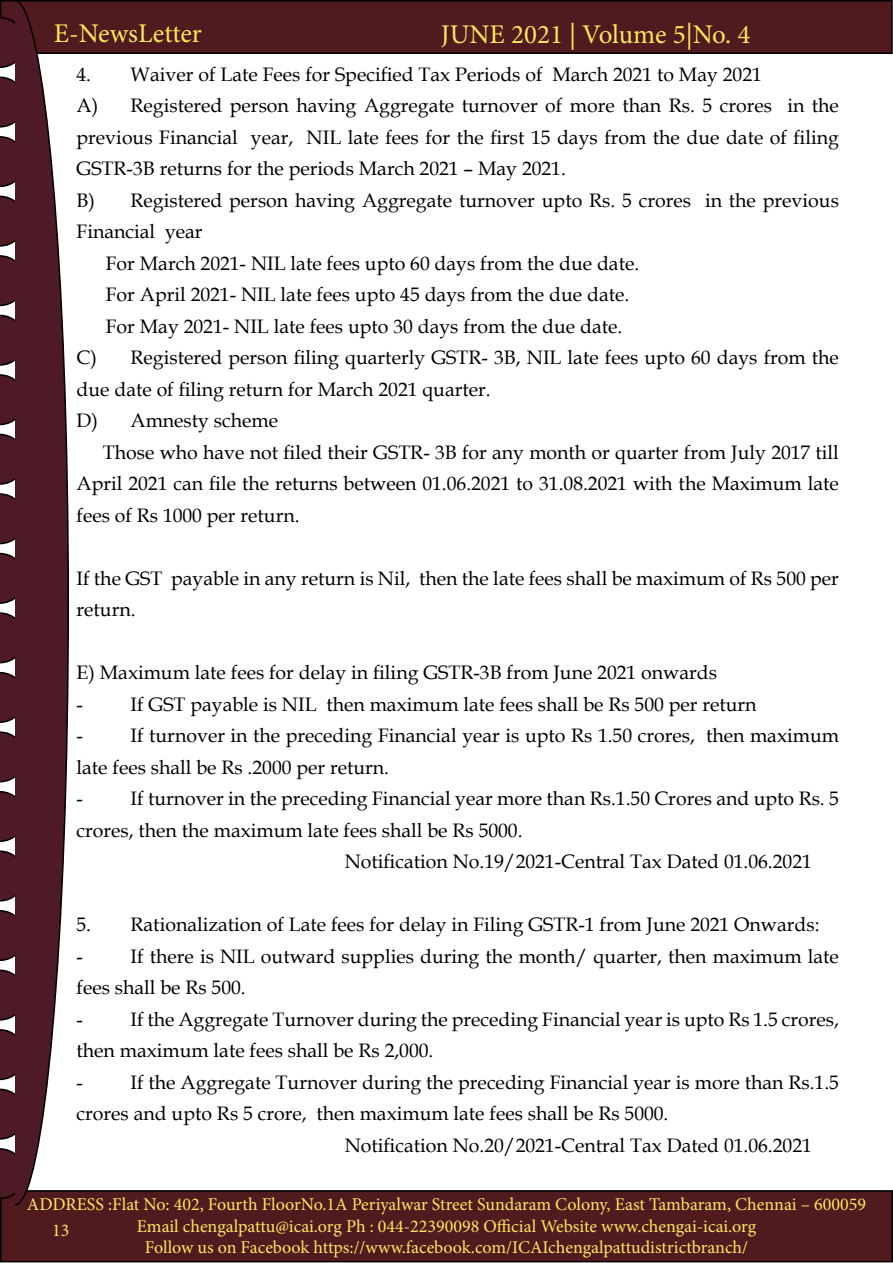
<style>
.page{position:relative;width:893px;height:1263px;background:#fff}
.page>*{position:absolute;margin:0;border:0;box-sizing:border-box;transform-origin:0 0}
.t1{font:27px "Minion Pro";color:#fce85d}
.t2{font:19.5px/31.5px "Book Antiqua";color:#000}
.t3{font:18px/21.6px "Minion Pro";color:#fce85d;text-align:center}
</style>
<div class="page">
<div style="left:1px;top:1px;width:891px;height:52px;background:#501a1e"></div>
<div style="left:0;top:0;width:893px;height:54px;border:2px solid #000"></div>
<div style="left:1px;top:1191px;width:891px;height:71px;background:#501a1e"></div>
<div style="left:0;top:1190px;width:893px;height:72px;border:2px solid #000"></div>
<svg style="left:0;top:77px;width:14px;height:51px"></svg>
<svg style="left:0;top:17px;width:14px;height:51px"></svg>
<svg style="left:0;top:136px;width:14px;height:51px"></svg>
<svg style="left:0;top:196px;width:14px;height:51px"></svg>
<svg style="left:0;top:255px;width:14px;height:51px"></svg>
<svg style="left:0;top:315px;width:14px;height:51px"></svg>
<svg style="left:0;top:374px;width:14px;height:51px"></svg>
<svg style="left:0;top:434px;width:14px;height:51px"></svg>
<svg style="left:0;top:493px;width:14px;height:51px"></svg>
<svg style="left:0;top:553px;width:14px;height:51px"></svg>
<svg style="left:0;top:612px;width:14px;height:51px"></svg>
<svg style="left:0;top:672px;width:14px;height:51px"></svg>
<svg style="left:0;top:731px;width:14px;height:51px"></svg>
<svg style="left:0;top:791px;width:14px;height:51px"></svg>
<svg style="left:0;top:850px;width:14px;height:51px"></svg>
<svg style="left:0;top:910px;width:14px;height:51px"></svg>
<svg style="left:0;top:969px;width:14px;height:51px"></svg>
<svg style="left:0;top:1029px;width:14px;height:51px"></svg>
<svg style="left:0;top:1089px;width:14px;height:51px"></svg>
<svg style="left:0;top:1148px;width:14px;height:51px"></svg>
<svg style="left:14px;top:0;width:56px;height:1206px"></svg>
<h1 class="t1" style="left:54px;top:15px;width:150px">E-NewsLetter</h1>
<h1 class="t1" style="left:441px;top:16px;width:311px">JUNE 2021 | Volume 5|No. 4</h1>
<p class="t2" style="left:77px;top:58px;width:687px">4. Waiver of Late Fees for Specified Tax Periods of March 2021 to May 2021</p>
<p class="t2" style="left:77px;top:89px;width:764px">A) Registered person having Aggregate turnover of more than Rs. 5 crores in the</p>
<p class="t2" style="left:77px;top:121px;width:764px">previous Financial year, NIL late fees for the first 15 days from the due date of filing</p>
<p class="t2" style="left:77px;top:152px;width:491px">GSTR-3B returns for the periods March 2021 – May 2021.</p>
<p class="t2" style="left:77px;top:184px;width:764px">B) Registered person having Aggregate turnover upto Rs. 5 crores in the previous</p>
<p class="t2" style="left:77px;top:215px;width:128px">Financial year</p>
<p class="t2" style="left:106px;top:247px;width:535px">For March 2021- NIL late fees upto 60 days from the due date.</p>
<p class="t2" style="left:106px;top:278px;width:525px">For April 2021- NIL late fees upto 45 days from the due date.</p>
<p class="t2" style="left:106px;top:310px;width:518px">For May 2021- NIL late fees upto 30 days from the due date.</p>
<p class="t2" style="left:77px;top:341px;width:764px">C) Registered person filing quarterly GSTR- 3B, NIL late fees upto 60 days from the</p>
<p class="t2" style="left:77px;top:373px;width:416px">due date of filing return for March 2021 quarter.</p>
<p class="t2" style="left:77px;top:404px;width:203px">D) Amnesty scheme</p>
<p class="t2" style="left:103px;top:436px;width:738px">Those who have not filed their GSTR- 3B for any month or quarter from July 2017 till</p>
<p class="t2" style="left:77px;top:467px;width:764px">April 2021 can file the returns between 01.06.2021 to 31.08.2021 with the Maximum late</p>
<p class="t2" style="left:77px;top:499px;width:225px">fees of Rs 1000 per return.</p>
<p class="t2" style="left:77px;top:562px;width:764px">If the GST payable in any return is Nil, then the late fees shall be maximum of Rs 500 per return.</p>
<p class="t2" style="left:77px;top:656px;width:642px">E) Maximum late fees for delay in filing GSTR-3B from June 2021 onwards -</p>
<p class="t2" style="left:131px;top:688px;width:627px">If GST payable is NIL then maximum late fees shall be Rs 500 per return</p>
<p class="t2" style="left:77px;top:719px;width:764px;text-indent:54px">If turnover in the preceding Financial year is upto Rs 1.50 crores, then maximum late fees shall be Rs .2000 per return.<br>-</p>
<p class="t2" style="left:77px;top:719px;width:8px">-</p>
<p class="t2" style="left:131px;top:782px;width:710px">If turnover in the preceding Financial year more than Rs.1.50 Crores and upto Rs. 5</p>
<p class="t2" style="left:77px;top:814px;width:447px">crores, then the maximum late fees shall be Rs 5000.</p>
<p class="t2" style="left:345px;top:845px;width:469px">Notification No.19/2021-Central Tax Dated 01.06.2021</p>
<p class="t2" style="left:77px;top:908px;width:745px">5. Rationalization of Late fees for delay in Filing GSTR-1 from June 2021 Onwards: -</p>
<p class="t2" style="left:77px;top:940px;width:764px;text-indent:54px">If there is NIL outward supplies during the month/ quarter, then maximum late fees shall be Rs 500.<br>-</p>
<p class="t2" style="left:77px;top:1003px;width:764px;text-indent:54px">If the Aggregate Turnover during the preceding Financial year is upto Rs 1.5 crores, then maximum late fees shall be Rs 2,000.<br>-</p>
<p class="t2" style="left:131px;top:1066px;width:710px">If the Aggregate Turnover during the preceding Financial year is more than Rs.1.5</p>
<p class="t2" style="left:77px;top:1097px;width:593px">crores and upto Rs 5 crore, then maximum late fees shall be Rs 5000.</p>
<p class="t2" style="left:345px;top:1129px;width:469px">Notification No.20/2021-Central Tax Dated 01.06.2021</p>
<p class="t3" style="left:27px;top:1194px;width:840px">ADDRESS :Flat No: 402, Fourth FloorNo.1A Periyalwar Street Sundaram Colony, East Tambaram, Chennai – 600059<br>Email chengalpattu@icai.org Ph : 044-22390098 Official Website www.chengai-icai.org<br>Follow us on Facebook https://www.facebook.com/ICAIchengalpattudistrictbranch/</p>
<p class="t3" style="left:52px;top:1220px;width:19px">13</p>
</div>
